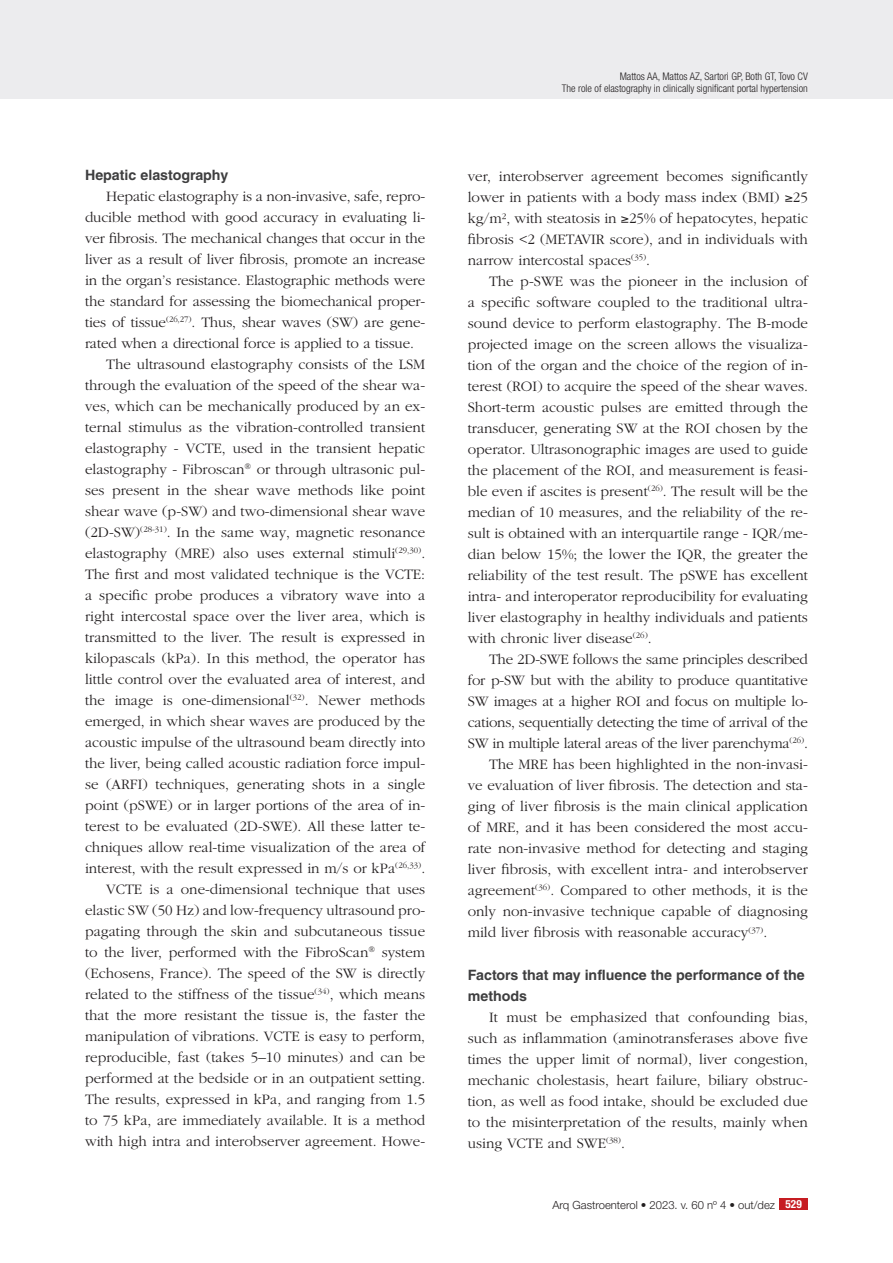
<style>
.page{position:relative;width:893px;height:1263px;background:#fff}
.page>*{position:absolute;margin:0;border:0;box-sizing:border-box;transform-origin:0 0}
.Body_Text{font:300 15px/21px "Garamond";color:#231f20;text-align:justify}
.Body_Topic{font:700 14.25px/21px "Helvetica LT Std";color:#3e3e3f}
.t1{font:300 11.25px "Helvetica Neue LT Pro";color:#231f20}
.t2{font:300 condensed 10.5px/12px "Helvetica Neue LT Pro";color:#231f20;text-align:right}
.s1{font-weight:700;font-stretch:condensed;color:#fff}
</style>
<div class="page">
<div style="left:0;top:0;width:893px;height:99px;background:#ececee"></div>
<div style="left:779px;top:1198px;width:29px;height:12px;background:#c61c22"></div>
<p class="Body_Topic" style="left:85px;top:165px;width:145px">Hepatic elastography</p>
<p class="Body_Text" style="left:85px;top:186px;width:342px;text-indent:21px">Hepatic elastography is a non-invasive, safe, repro&shy;ducible method with good accuracy in evaluating li&shy;ver fibrosis. The mechanical changes that occur in the liver as a result of liver fibrosis, promote an increase in the organ’s resistance. Elastographic methods were the standard for assessing the biomechanical proper&shy;ties of tissue<sup>(26,27)</sup>. Thus, shear waves (SW) are gene&shy;rated when a directional force is applied to a tissue.</p>
<p class="Body_Text" style="left:85px;top:354px;width:342px;text-indent:21px">The ultrasound elastography consists of the LSM through the evaluation of the speed of the shear wa&shy;ves, which can be mechanically produced by an ex&shy;ternal stimulus as the vibration-controlled transient elastography - VCTE, used in the transient hepatic elastography - Fibroscan<sup>®</sup> or through ultrasonic pul&shy;ses present in the shear wave methods like point shear wave (p-SW) and two-dimensional shear wave (2D-SW)<sup>(28-31)</sup>. In the same way, magnetic resonance elastography (MRE) also uses external stimuli<sup>(29,30)</sup>.<br>The first and most validated technique is the VCTE: a specific probe produces a vibratory wave into a right intercostal space over the liver area, which is transmitted to the liver. The result is expressed in kilopascals (kPa). In this method, the operator has little control over the evaluated area of interest, and the image is one-dimensional<sup>(32)</sup>. Newer methods emerged, in which shear waves are produced by the acoustic impulse of the ultrasound beam directly into the liver, being called acoustic radiation force impul&shy;se (ARFI) techniques, generating shots in a single point (pSWE) or in larger portions of the area of in&shy;terest to be evaluated (2D-SWE). All these latter te&shy;chniques allow real-time visualization of the area of interest, with the result expressed in m/s or kPa<sup>(26,33)</sup>.</p>
<p class="Body_Text" style="left:85px;top:879px;width:342px;text-indent:21px">VCTE is a one-dimensional technique that uses elastic SW (50 Hz) and low-frequency ultrasound pro&shy;pagating through the skin and subcutaneous tissue to the liver, performed with the FibroScan<sup>®</sup> system (Echosens, France). The speed of the SW is directly related to the stiffness of the tissue<sup>(34)</sup>, which means that the more resistant the tissue is, the faster the manipulation of vibrations. VCTE is easy to perform, reproducible, fast (takes 5–10 minutes) and can be performed at the bedside or in an outpatient setting.<br>The results, expressed in kPa, and ranging from 1.5 to 75 kPa, are immediately available. It is a method with high intra and interobserver agreement. Howe-</p>
<p class="t2" style="left:562px;top:70px;width:248px">Mattos AA, Mattos AZ, Sartori GP, Both GT, Tovo CV<br>The role of elastography in clinically significant portal hypertension</p>
<p class="Body_Text" style="left:468px;top:166px;width:342px">ver, interobserver agreement becomes significantly lower in patients with a body mass index (BMI) ≥25 kg/m², with steatosis in ≥25% of hepatocytes, hepatic fibrosis &lt;2 (METAVIR score), and in individuals with narrow intercostal spaces<sup>(35)</sup>.</p>
<p class="Body_Text" style="left:468px;top:271px;width:342px;text-indent:21px">The p-SWE was the pioneer in the inclusion of a specific software coupled to the traditional ultra&shy;sound device to perform elastography. The B-mode projected image on the screen allows the visualiza&shy;tion of the organ and the choice of the region of in&shy;terest (ROI) to acquire the speed of the shear waves.<br>Short-term acoustic pulses are emitted through the transducer, generating SW at the ROI chosen by the operator. Ultrasonographic images are used to guide the placement of the ROI, and measurement is feasi&shy;ble even if ascites is present<sup>(26)</sup>. The result will be the median of 10 measures, and the reliability of the re&shy;sult is obtained with an interquartile range - IQR/me&shy;dian below 15%; the lower the IQR, the greater the reliability of the test result. The pSWE has excellent intra- and interoperator reproducibility for evaluating liver elastography in healthy individuals and patients with chronic liver disease<sup>(26)</sup>.</p>
<p class="Body_Text" style="left:468px;top:649px;width:342px;text-indent:21px">The 2D-SWE follows the same principles described for p-SW but with the ability to produce quantitative SW images at a higher ROI and focus on multiple lo&shy;cations, sequentially detecting the time of arrival of the SW in multiple lateral areas of the liver parenchyma<sup>(26)</sup>.</p>
<p class="Body_Text" style="left:468px;top:754px;width:342px;text-indent:21px">The MRE has been highlighted in the non-invasi&shy;ve evaluation of liver fibrosis. The detection and sta&shy;ging of liver fibrosis is the main clinical application of MRE, and it has been considered the most accu&shy;rate non-invasive method for detecting and staging liver fibrosis, with excellent intra- and interobserver agreement<sup>(36)</sup>. Compared to other methods, it is the only non-invasive technique capable of diagnosing mild liver fibrosis with reasonable accuracy<sup>(37)</sup>.</p>
<p class="Body_Topic" style="left:468px;top:964px;width:338px">Factors that may influence the performance of the methods</p>
<p class="Body_Text" style="left:468px;top:1006px;width:342px;text-indent:21px">It must be emphasized that confounding bias, such as inflammation (aminotransferases above five times the upper limit of normal), liver congestion, mechanic cholestasis, heart failure, biliary obstruc&shy;tion, as well as food intake, should be excluded due to the misinterpretation of the results, mainly when using VCTE and SWE<sup>(38)</sup>.</p>
<p class="t1" style="left:552px;top:1198px;width:251px">Arq Gastroenterol • 2023. v. 60 nº 4 • out/dez <span class="s1">529</span></p>
</div>
